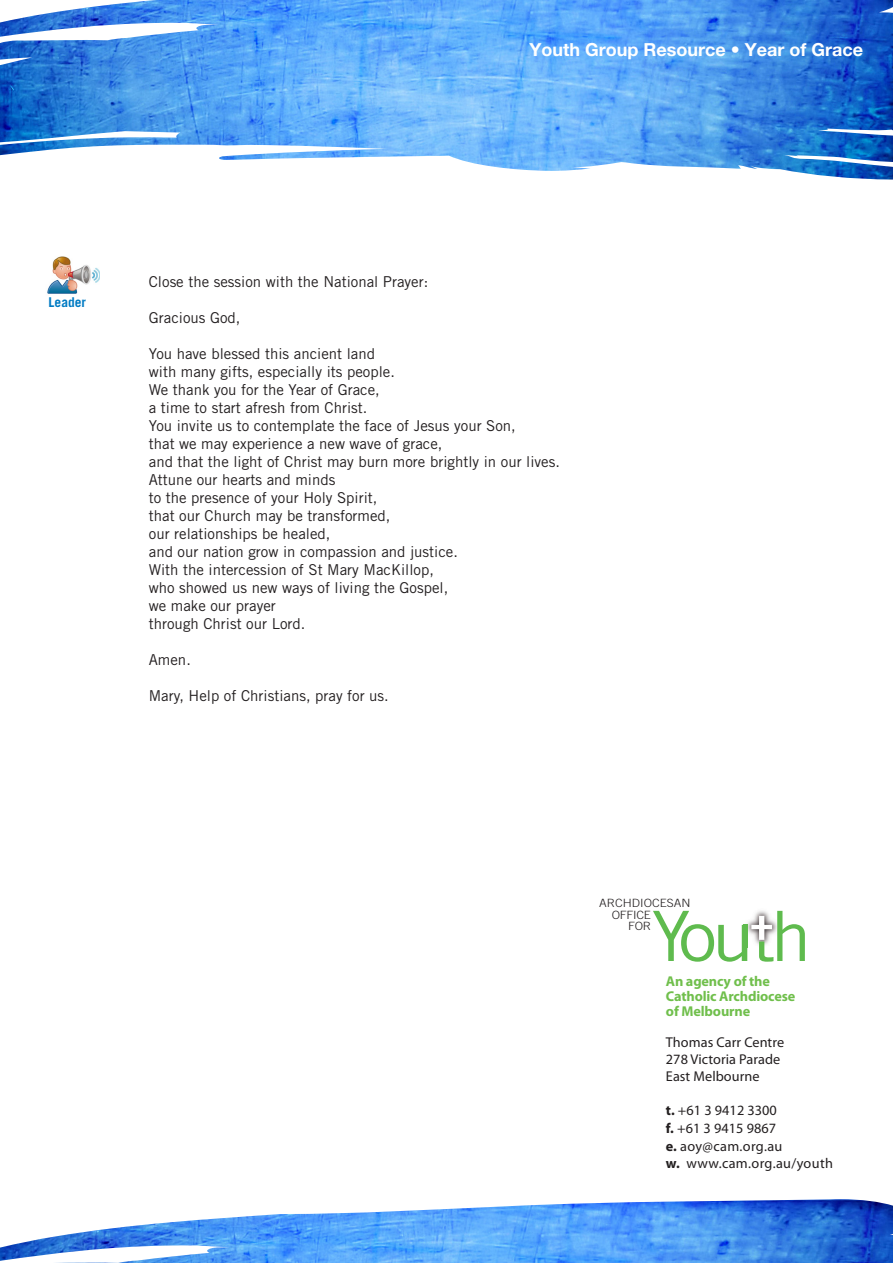
<style>
.page{position:relative;width:893px;height:1263px;background:#fff}
.page>*{position:absolute;margin:0;border:0;box-sizing:border-box;transform-origin:0 0}
.t1{font:700 18px "Helvetica Neue";color:#fff}
.t2{font:15px "Trade Gothic LT Std";color:#231f20}
.Telephone{font:14.25px "Myriad Pro";letter-spacing:.005em;color:#231f20}
.Telephone-2{font:700 14.25px "Myriad Pro";letter-spacing:-.01em;color:#70bf4c}
.Telephone-3{font:14.25px "Myriad Pro";letter-spacing:.025em;color:#231f20}
.t3{font:700 13.5px "Trade Gothic LT Std";color:#007bc3}
.t4{font:300 11.4px "Trade Gothic LT Std";color:#231f20;scale:1.1 1}
.s1{font-weight:700}
</style>
<div class="page">
<img style="left:0;top:0;width:893px;height:180px">
<img style="left:0;top:1199px;width:893px;height:64px">
<img style="left:47px;top:256px;width:53px;height:38px">
<svg style="left:653px;top:911px;width:152px;height:51px"></svg>
<p class="t1" style="left:529px;top:38px;width:335px">Youth Group Resource • Year of Grace</p>
<p class="t3" style="left:49px;top:294px;width:39px">Leader</p>
<p class="t2" style="left:149px;top:273px;width:281px">Close the session with the National Prayer:</p>
<p class="t2" style="left:149px;top:309px;width:93px">Gracious God,</p>
<p class="t2" style="left:149px;top:345px;width:228px">You have blessed this ancient land</p>
<p class="t2" style="left:149px;top:363px;width:248px">with many gifts, especially its people.</p>
<p class="t2" style="left:149px;top:381px;width:233px">We thank you for the Year of Grace,</p>
<p class="t2" style="left:149px;top:399px;width:220px">a time to start afresh from Christ.</p>
<p class="t2" style="left:149px;top:417px;width:368px">You invite us to contemplate the face of Jesus your Son,</p>
<p class="t2" style="left:149px;top:435px;width:295px">that we may experience a new wave of grace,</p>
<p class="t2" style="left:149px;top:453px;width:413px">and that the light of Christ may burn more brightly in our lives.</p>
<p class="t2" style="left:149px;top:471px;width:188px">Attune our hearts and minds</p>
<p class="t2" style="left:149px;top:489px;width:230px">to the presence of your Holy Spirit,</p>
<p class="t2" style="left:149px;top:507px;width:243px">that our Church may be transformed,</p>
<p class="t2" style="left:149px;top:525px;width:183px">our relationships be healed,</p>
<p class="t2" style="left:149px;top:543px;width:311px">and our nation grow in compassion and justice.</p>
<p class="t2" style="left:149px;top:561px;width:287px">With the intercession of St Mary MacKillop,</p>
<p class="t2" style="left:149px;top:579px;width:301px">who showed us new ways of living the Gospel,</p>
<p class="t2" style="left:149px;top:597px;width:129px">we make our prayer</p>
<p class="t2" style="left:149px;top:615px;width:158px">through Christ our Lord.</p>
<p class="t2" style="left:149px;top:651px;width:44px">Amen.</p>
<p class="t2" style="left:149px;top:687px;width:242px">Mary, Help of Christians, pray for us.</p>
<p class="t4" style="left:599px;top:897px;width:84px">ARCHDIOCESAN</p>
<p class="t4" style="left:612px;top:908px;width:37px">OFFICE</p>
<p class="t4" style="left:628px;top:919px;width:23px">FOR</p>
<p class="Telephone-2" style="left:666px;top:972px;width:106px">An agency of the</p>
<p class="Telephone-2" style="left:666px;top:987px;width:131px">Catholic Archdiocese</p>
<p class="Telephone-2" style="left:666px;top:1002px;width:86px">of Melbourne</p>
<p class="Telephone" style="left:666px;top:1033px;width:120px">Thomas Carr Centre</p>
<p class="Telephone" style="left:666px;top:1050px;width:116px">278 Victoria Parade</p>
<p class="Telephone" style="left:666px;top:1067px;width:95px">East Melbourne</p>
<p class="Telephone" style="left:666px;top:1102px;width:113px"><span class="s1">t.</span> +61 3 9412 3300</p>
<p class="Telephone" style="left:666px;top:1120px;width:112px"><span class="s1">f.</span> +61 3 9415 9867</p>
<p class="Telephone-3" style="left:666px;top:1138px;width:118px"><span class="s1">e.</span> aoy@cam.org.au</p>
<p class="Telephone-3" style="left:666px;top:1154px;width:169px"><span class="s1">w.</span> www.cam.org.au/youth</p>
</div>
